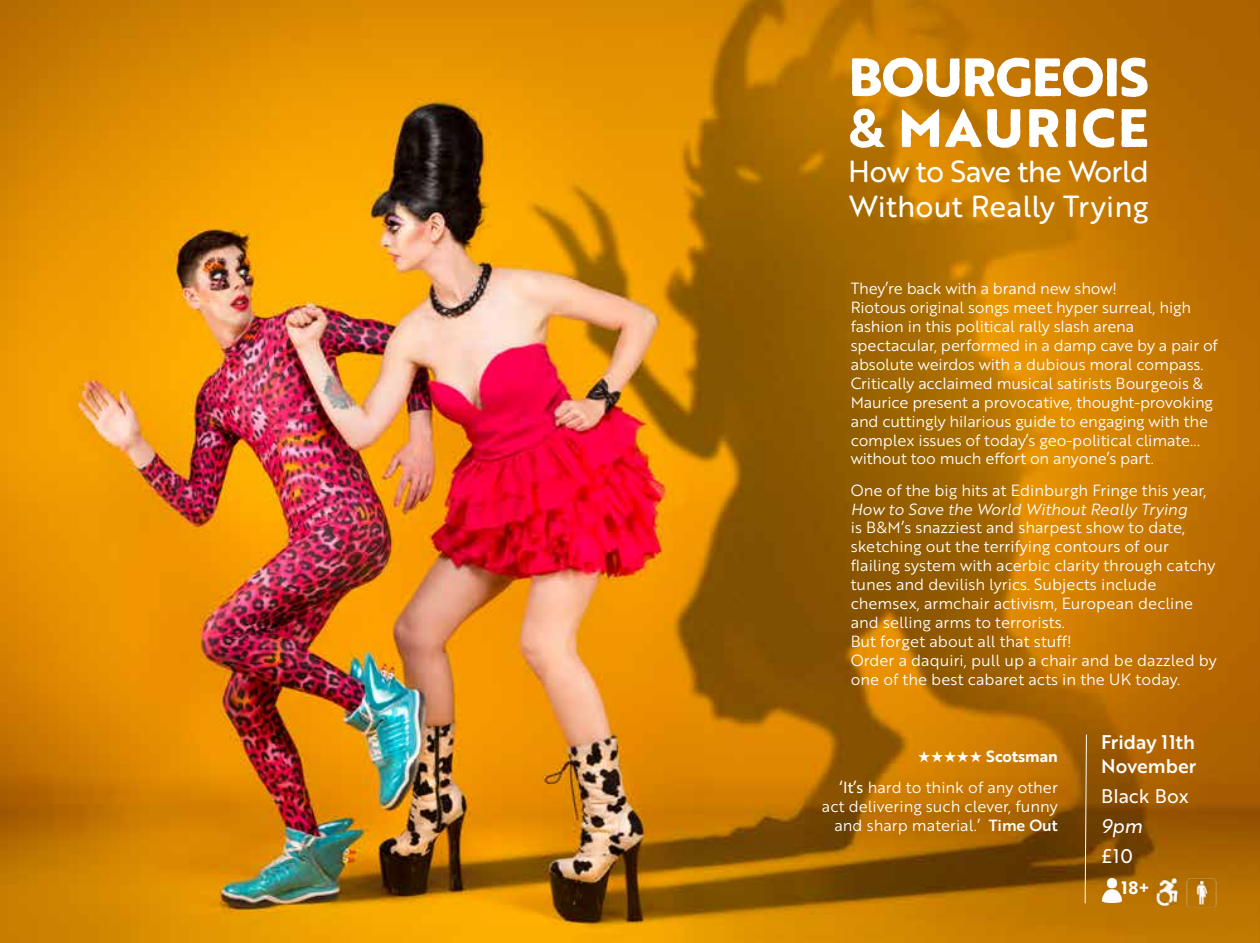
<style>
.page{position:relative;width:1260px;height:943px;background:#fff}
.page>*{position:absolute;margin:0;border:0;box-sizing:border-box;transform-origin:0 0}
.t1{font:800 52.5px/50.8px "Brother 1816 Printed";letter-spacing:-.02em;color:#fff}
.t2{font:29.75px/35px "Brother 1816 Printed";letter-spacing:-.02em;color:#fff}
.t3{font:19.25px/24.5px "Brother 1816 Medium";color:#fff}
.t4{font:19.25px "Brother 1816 Regular";color:#fff}
.t5{font:19.25px "Brother 1816 Regular Italic";color:#fff}
.t6{font:17.5px "Brother 1816 Bold";color:#fff}
.t7{font:15.75px/18.9px "Brother 1816 Book";color:#fff}
.t8{font:15.75px "Brother 1816 Book Italic";color:#fff}
.t9{font:15.75px "Brother 1816 Bold";color:#fff}
.s1{font-weight:700}
.s2{font-family:"Brother 1816 Regular"}
.s3{font-family:"Brother 1816 Medium"}
</style>
<div class="page">
<img style="left:0;top:0;width:1260px;height:943px">
<svg style="left:1084px;top:733px;width:3px;height:171px"></svg>
<img style="left:1102px;top:878px;width:19px;height:24px">
<img style="left:1152px;top:875px;width:26px;height:32px">
<img style="left:1186px;top:878px;width:31px;height:30px">
<h1 class="t1" style="left:848px;top:50px;width:302px">BOURGEOIS <span class="s1">&amp;</span> MAURICE</h1>
<h2 class="t2" style="left:848px;top:153px;width:302px">How to Save the World<br>Without Really Trying</h2>
<p class="t7" style="left:851px;top:278px;width:369px">They’re back with a brand new show!<br>Riotous original songs meet hyper surreal, high fashion in this political rally slash arena spectacular, performed in a damp cave by a pair of absolute weirdos with a dubious moral compass.<br>Critically acclaimed musical satirists Bourgeois &amp; Maurice present a provocative, thought-provoking and cuttingly hilarious guide to engaging with the complex issues of today’s geo-political climate... without too much effort on anyone’s part.</p>
<p class="t7" style="left:851px;top:480px;width:357px">One of the big hits at Edinburgh Fringe this year,</p>
<p class="t8" style="left:851px;top:497px;width:338px">How to Save the World Without Really Trying</p>
<p class="t7" style="left:851px;top:517px;width:368px">is B&amp;M’s snazziest and sharpest show to date, sketching out the terrifying contours of our flailing system with acerbic clarity through catchy tunes and devilish lyrics. Subjects include chemsex, armchair activism, European decline and selling arms to terrorists.<br>But forget about all that stuff!<br>Order a daquiri, pull up a chair and be dazzled by one of the best cabaret acts in the UK today.</p>
<p class="t9" style="left:918px;top:744px;width:141px">★★★★★ Scotsman</p>
<p class="t7" style="left:822px;top:777px;width:237px;text-align:right"><span class="s2">‘It’s</span> hard to think of any other act delivering such clever, funny and sharp material.’ <span class="s3">Time Out</span></p>
<p class="t3" style="left:1101px;top:729px;width:97px">Friday 11th<br>November</p>
<p class="t4" style="left:1101px;top:781px;width:89px">Black Box</p>
<p class="t5" style="left:1101px;top:811px;width:42px">9pm</p>
<p class="t4" style="left:1101px;top:841px;width:33px">£10</p>
<p class="t6" style="left:1122px;top:874px;width:30px">18+</p>
</div>
